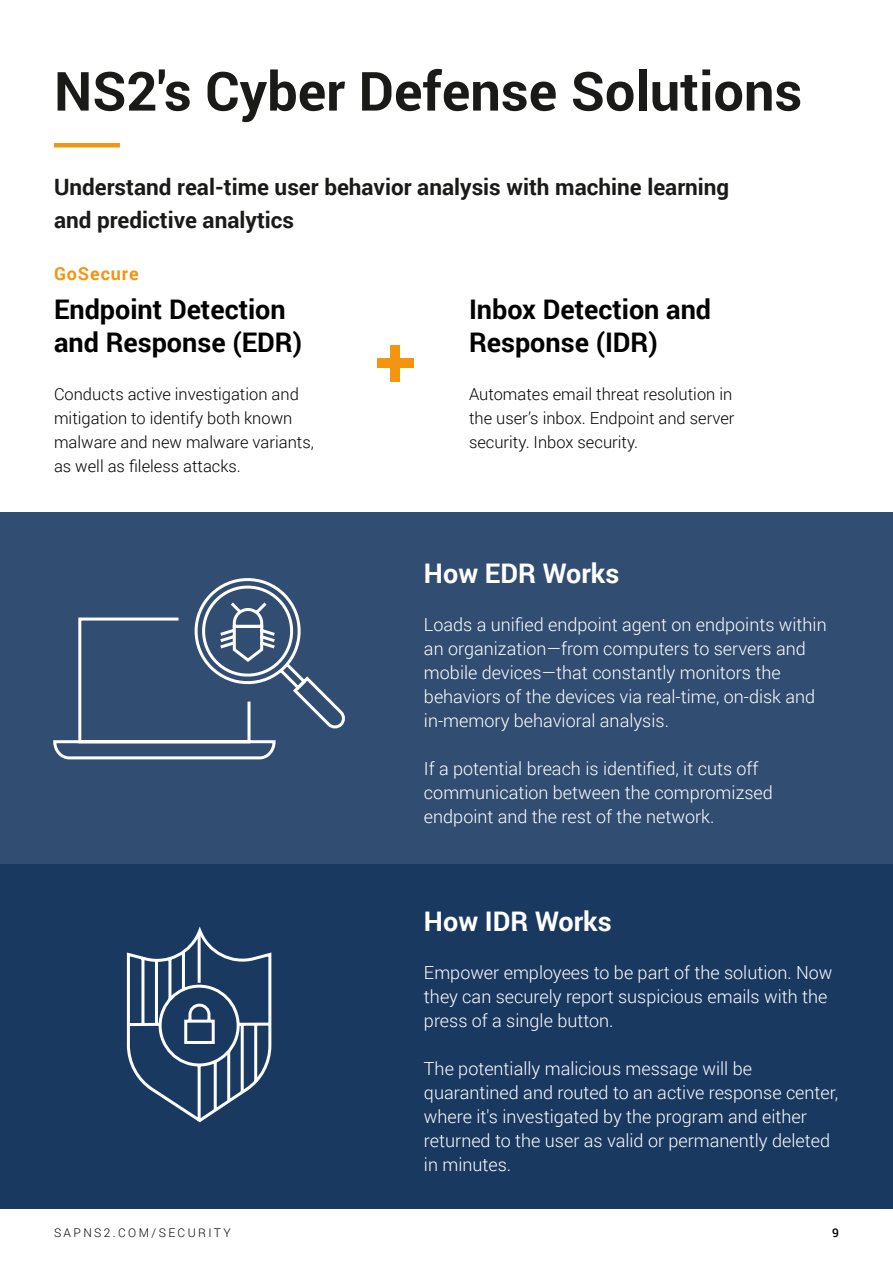
<style>
.page{position:relative;width:893px;height:1263px;background:#fff}
.page>*{position:absolute;margin:0;border:0;box-sizing:border-box;transform-origin:0 0}
.t1{font:700 54px "Roboto";color:#1a1a19}
.t2{font:700 27px/33px "Roboto";color:#000}
.t3{font:700 27px "Roboto";color:#fff}
.t4{font:700 22.5px/33px "Roboto";color:#1a1a19}
.t5{font:300 18px/24px "Roboto";color:#fff}
.t6{font:700 18px "Roboto";letter-spacing:.05em;color:#f49512}
.t7{font:300 16.5px/24px "Roboto";color:#000}
.t8{font:300 12px "Roboto";letter-spacing:.2em;color:#000}
.t9{font:500 12px "Roboto";color:#000}
</style>
<div class="page">
<div style="left:0;top:513px;width:893px;height:351px;background:#314d71"></div>
<div style="left:0;top:864px;width:893px;height:345px;background:#1a3961"></div>
<div style="left:391px;top:345px;width:9px;height:36px;background:#f49512"></div>
<div style="left:377px;top:358px;width:36px;height:9px;background:#f49512"></div>
<hr style="left:54px;top:143px;width:66px;height:4px;background:#f49512">
<svg style="left:53px;top:578px;width:292px;height:182px"></svg>
<svg style="left:126px;top:926px;width:146px;height:197px"></svg>
<h1 class="t1" style="left:54px;top:53px;width:750px">NS2's Cyber Defense Solutions</h1>
<p class="t4" style="left:54px;top:170px;width:677px">Understand real-time user behavior analysis with machine learning and predictive analytics</p>
<p class="t6" style="left:54px;top:261px;width:86px">GoSecure</p>
<h2 class="t2" style="left:54px;top:291px;width:250px">Endpoint Detection and Response (EDR)</h2>
<p class="t7" style="left:54px;top:381px;width:261px">Conducts active investigation and mitigation to identify both known malware and new malware variants, as well as fileless attacks.</p>
<h2 class="t2" style="left:469px;top:291px;width:244px">Inbox Detection and<br>Response (IDR)</h2>
<p class="t7" style="left:469px;top:381px;width:267px">Automates email threat resolution in the user’s inbox. Endpoint and server security. Inbox security.</p>
<h2 class="t3" style="left:424px;top:554px;width:197px">How EDR Works</h2>
<p class="t5" style="left:424px;top:612px;width:404px">Loads a unified endpoint agent on endpoints within an organization—from computers to servers and mobile devices—that constantly monitors the behaviors of the devices via real-time, on-disk and in-memory behavioral analysis.</p>
<p class="t5" style="left:424px;top:756px;width:350px">If a potential breach is identified, it cuts off communication between the compromizsed endpoint and the rest of the network.</p>
<h2 class="t3" style="left:424px;top:902px;width:189px">How IDR Works</h2>
<p class="t5" style="left:424px;top:960px;width:410px">Empower employees to be part of the solution. Now they can securely report suspicious emails with the press of a single button.</p>
<p class="t5" style="left:424px;top:1056px;width:416px">The potentially malicious message will be quarantined and routed to an active response center, where it's investigated by the program and either returned to the user as valid or permanently deleted in minutes.</p>
<p class="t8" style="left:54px;top:1224px;width:178px">SAPNS2.COM/SECURITY</p>
<p class="t9" style="left:832px;top:1224px;width:8px">9</p>
</div>
